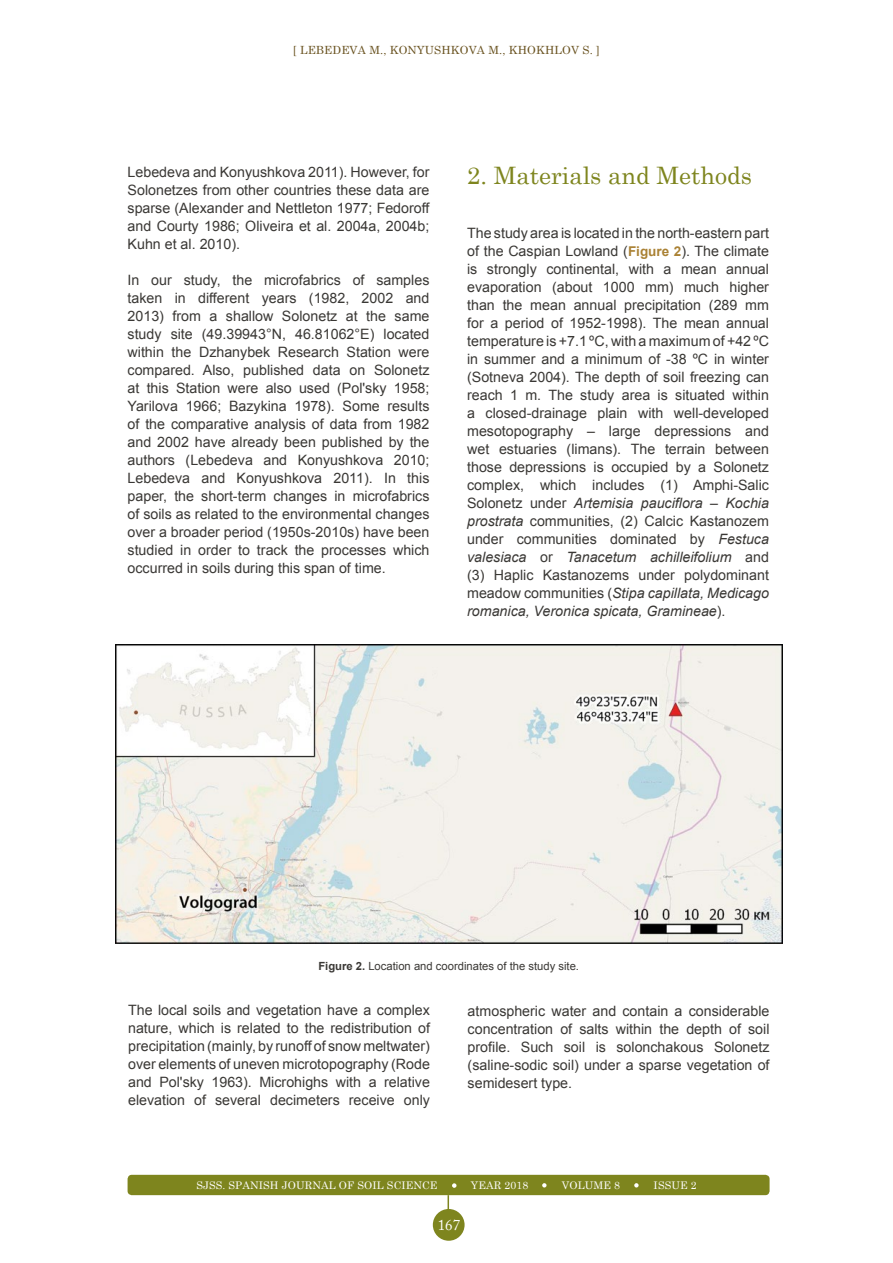
<style>
.page{position:relative;width:893px;height:1263px;background:#fff}
.page>*{position:absolute;margin:0;border:0;box-sizing:border-box;transform-origin:0 0}
.t1{font:24px "Century Schoolbook";color:#7e851e}
.t2{font:15px "Adobe Caslon Pro";color:#fff}
.t3{font:14.25px/18px "Arial";color:#3a3835;text-align:justify}
.t4{font:11.25px "Arial";color:#3a3835}
.t5{font:11.25px "Century Schoolbook";letter-spacing:.01em;color:#68511e}
.t6{font:10.5px "Century Schoolbook";letter-spacing:.01em;color:#fff}
.s1{font-weight:700;font-size:13.5px;color:#aa8235}
.s2{font-style:italic}
.s3{font-weight:700}
</style>
<div class="page">
<svg style="left:448px;top:1195px;width:1px;height:14px"></svg>
<div style="left:433px;top:1209px;width:32px;height:32px;background:#7e851e;border-radius:50%"></div>
<div style="left:128px;top:1175px;width:642px;height:20px;background:#7e851e;border-radius:4px"></div>
<svg style="left:452px;top:1183px;width:4px;height:5px"></svg>
<svg style="left:542px;top:1183px;width:5px;height:4px"></svg>
<svg style="left:634px;top:1183px;width:5px;height:4px"></svg>
<img style="left:115px;top:644px;width:668px;height:299px">
<p class="t5" style="left:293px;top:43px;width:309px">[ LEBEDEVA M., KONYUSHKOVA M., KHOKHLOV S. ]</p>
<p class="t3" style="left:128px;top:163px;width:303px">Lebedeva and Konyushkova 2011). However, for Solonetzes from other countries these data are sparse (Alexander and Nettleton 1977; Fedoroff and Courty 1986; Oliveira et al. 2004a, 2004b; Kuhn et al. 2010).</p>
<p class="t3" style="left:128px;top:271px;width:303px">In our study, the microfabrics of samples taken in different years (1982, 2002 and 2013) from a shallow Solonetz at the same study site (49.39943°N, 46.81062°E) located within the Dzhanybek Research Station were compared. Also, published data on Solonetz at this Station were also used (Pol'sky 1958; Yarilova 1966; Bazykina 1978). Some results of the comparative analysis of data from 1982 and 2002 have already been published by the authors (Lebedeva and Konyushkova 2010; Lebedeva and Konyushkova 2011). In this paper, the short-term changes in microfabrics of soils as related to the environmental changes over a broader period (1950s-2010s) have been studied in order to track the processes which occurred in soils during this span of time.</p>
<h1 class="t1" style="left:467px;top:161px;width:286px">2. Materials and Methods</h1>
<p class="t3" style="left:467px;top:224px;width:303px">The study area is located in the north-eastern part of the Caspian Lowland (<span class="s1">Figure 2</span>). The climate is strongly continental, with a mean annual evaporation (about 1000 mm) much higher than the mean annual precipitation (289 mm for a period of 1952-1998). The mean annual temperature is +7.1 ºC, with a maximum of +42 ºС in summer and a minimum of -38 ºС in winter (Sotneva 2004). The depth of soil freezing can reach 1 m. The study area is situated within a closed-drainage plain with well-developed mesotopography – large depressions and wet estuaries (limans). The terrain between those depressions is occupied by a Solonetz complex, which includes (1) Amphi-Salic Solonetz under <span class="s2">Artemisia pauciflora</span> – <span class="s2">Kochia prostrata</span> communities, (2) Calcic Kastanozem under communities dominated by <span class="s2">Festuca valesiaca</span> or <span class="s2">Tanacetum achilleifolium</span> and (3) Haplic Kastanozems under polydominant meadow communities (<span class="s2">Stipa capillata, Medicago romanica, Veronica spicata, Gramineae</span>).</p>
<p class="t4" style="left:318px;top:959px;width:262px"><span class="s3">Figure 2.</span> Location and coordinates of the study site.</p>
<p class="t3" style="left:128px;top:1001px;width:303px">The local soils and vegetation have a complex nature, which is related to the redistribution of precipitation (mainly, by runoff of snow meltwater) over elements of uneven microtopography (Rode and Pol'sky 1963). Microhighs with a relative elevation of several decimeters receive only</p>
<p class="t3" style="left:468px;top:1002px;width:303px">atmospheric water and contain a considerable concentration of salts within the depth of soil profile. Such soil is solonchakous Solonetz (saline-sodic soil) under a sparse vegetation of semidesert type.</p>
<p class="t6" style="left:196px;top:1178px;width:243px">SJSS. SPANISH JOURNAL OF SOIL SCIENCE</p>
<p class="t6" style="left:471px;top:1178px;width:59px">YEAR 2018</p>
<p class="t6" style="left:562px;top:1178px;width:60px">VOLUME 8</p>
<p class="t6" style="left:654px;top:1178px;width:45px">ISSUE 2</p>
<p class="t2" style="left:438px;top:1216px;width:24px">167</p>
</div>
